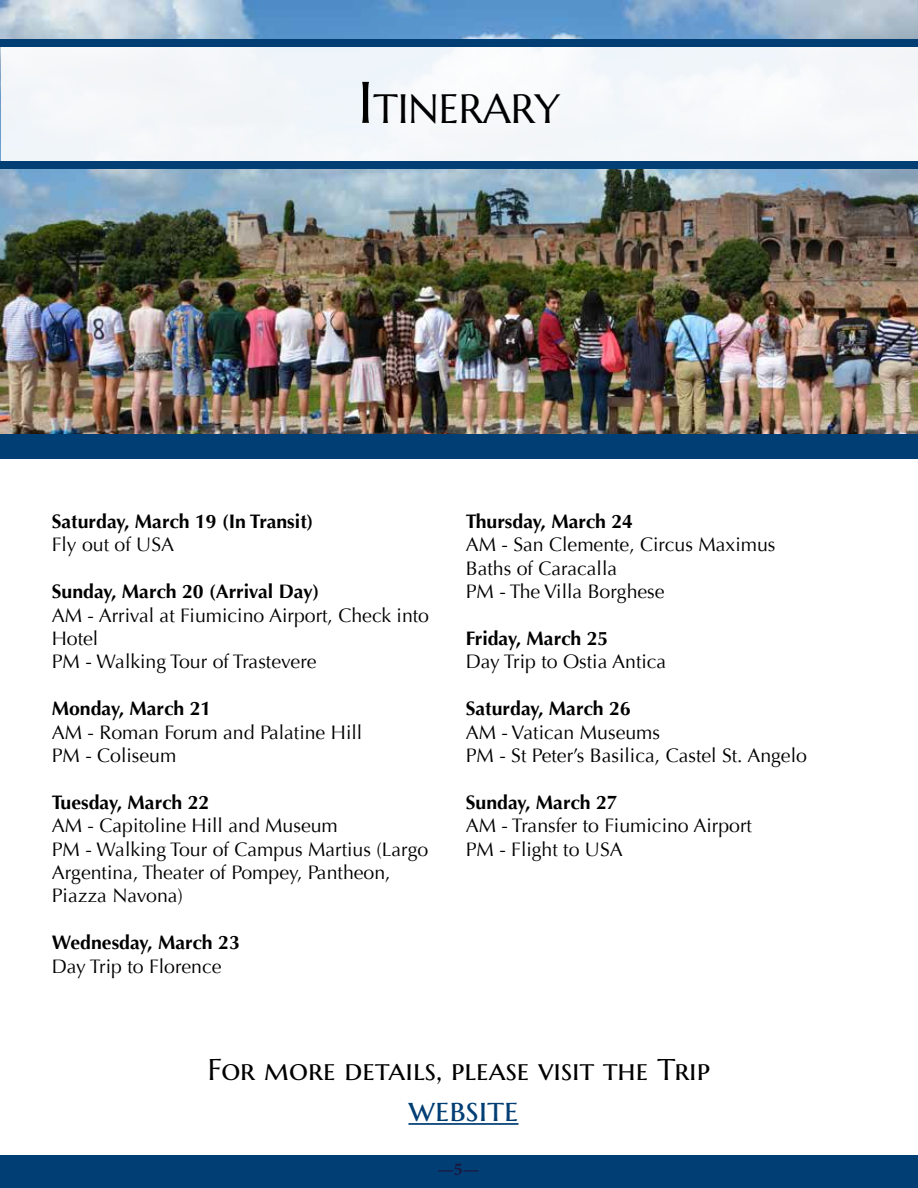
<style>
.page{position:relative;width:918px;height:1188px;background:#fff}
.page>*{position:absolute;margin:0;border:0;box-sizing:border-box;transform-origin:0 0}
.t1{font:40.95px "Marcellus SC";color:#000}
.t2{font:34.5px "Marcellus SC";color:#003e74}
.t3{font:30px "Marcellus SC";color:#000}
.t4{font:19.5px/23.4px "Optima";color:#000}
.t5{font:700 19.5px "Optima";color:#000}
.t6{font:700 18px "Minion Pro";color:#1c1740}
.s1{font-size:58.5px}
</style>
<div class="page">
<div style="left:0;top:0;width:918px;height:459px;background:#003e74"></div>
<div style="left:0;top:1156px;width:918px;height:32px;background:#003e74"></div>
<img style="left:0;top:1px;width:918px;height:433px">
<div style="left:1px;top:44px;width:917px;height:121px;background:#f4f7fa"></div>
<div style="left:0;top:161px;width:917px;height:7px;background:#003e74"></div>
<div style="left:0;top:39px;width:918px;height:7px;background:#003e74"></div>
<hr style="left:408px;top:1123px;width:111px;height:2px;background:#003e74">
<h1 class="t1" style="left:358px;top:83px;width:204px"><span class="s1">I</span>TINERARY</h1>
<p class="t5" style="left:52px;top:510px;width:263px">Saturday, March 19 (In Transit)</p>
<p class="t4" style="left:52px;top:533px;width:124px">Fly out of USA</p>
<p class="t5" style="left:52px;top:580px;width:269px">Sunday, March 20 (Arrival Day)</p>
<p class="t4" style="left:52px;top:604px;width:379px">AM - Arrival at Fiumicino Airport, Check into<br>Hotel<br>PM - Walking Tour of Trastevere</p>
<p class="t5" style="left:52px;top:697px;width:161px">Monday, March 21</p>
<p class="t4" style="left:52px;top:721px;width:312px">AM - Roman Forum and Palatine Hill<br>PM - Coliseum</p>
<p class="t5" style="left:52px;top:791px;width:159px">Tuesday, March 22</p>
<p class="t4" style="left:52px;top:814px;width:378px">AM - Capitoline Hill and Museum<br>PM - Walking Tour of Campus Martius (Largo<br>Argentina, Theater of Pompey, Pantheon,<br>Piazza N avona)</p>
<p class="t5" style="left:52px;top:931px;width:190px">Wednesday, March 23</p>
<p class="t4" style="left:52px;top:955px;width:171px">Day Trip to Florence</p>
<p class="t5" style="left:466px;top:510px;width:169px">Thursday, March 24</p>
<p class="t4" style="left:466px;top:533px;width:311px">AM - San Clemente, Circus Maximus<br>Baths of Caracalla<br>PM - The Villa Borghese</p>
<p class="t5" style="left:466px;top:627px;width:144px">Friday, March 25</p>
<p class="t4" style="left:466px;top:650px;width:202px">Day Trip to Ostia Antica</p>
<p class="t5" style="left:466px;top:697px;width:167px">Saturday, March 26</p>
<p class="t4" style="left:466px;top:721px;width:343px">AM - Vatican Museums<br>PM - St Peter’s Basilica, Castel St. Angelo</p>
<p class="t5" style="left:466px;top:791px;width:154px">Sunday, March 27</p>
<p class="t4" style="left:466px;top:814px;width:288px">AM - Transfer to Fiumicino Airport<br>PM - Flight to USA</p>
<h3 class="t3" style="left:208px;top:1051px;width:504px">For more details, please visit the Trip</h3>
<h2 class="t2" style="left:408px;top:1088px;width:112px">website</h2>
<p class="t6" style="left:437px;top:1156px;width:44px">—5—</p>
</div>
